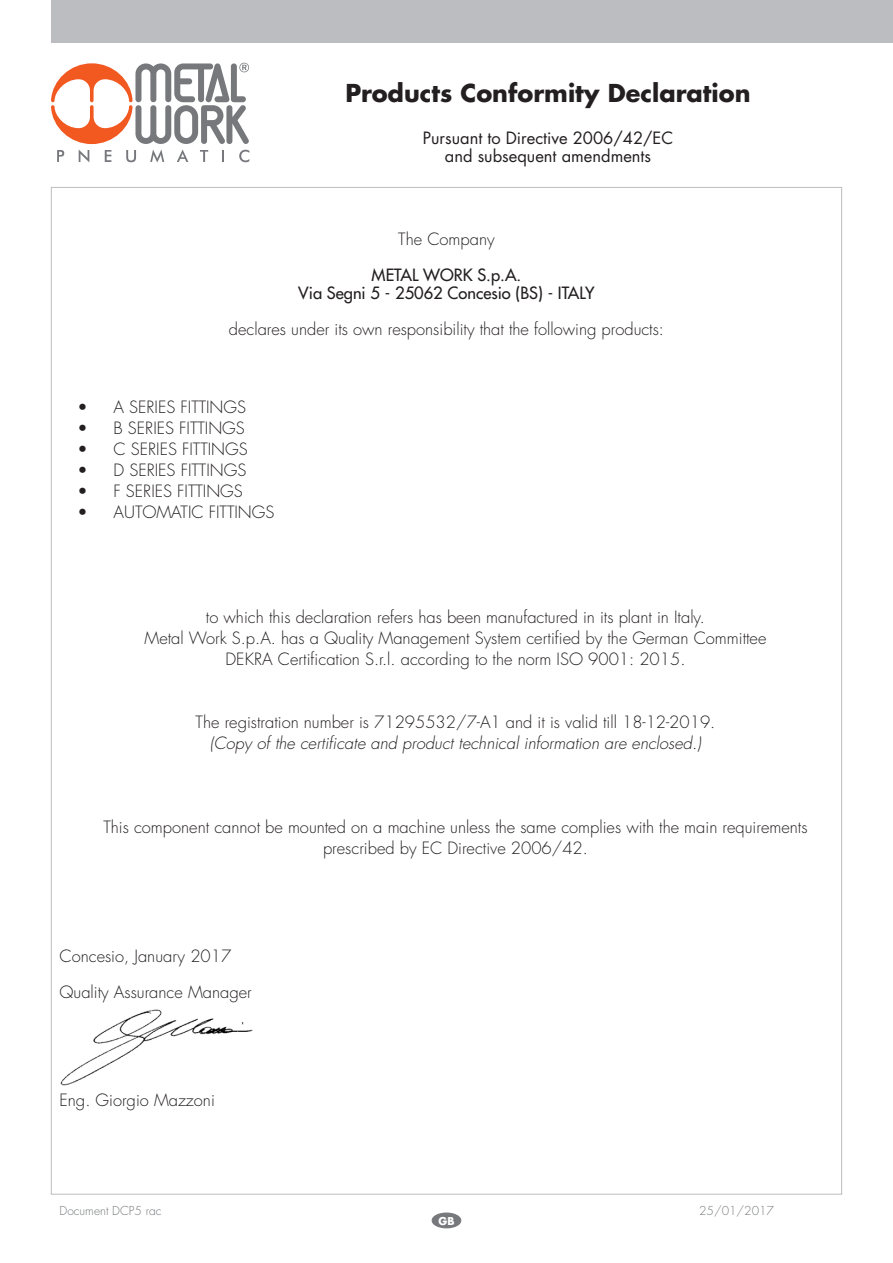
<style>
.page{position:relative;width:893px;height:1263px;background:#fff}
.page>*{position:absolute;margin:0;border:0;box-sizing:border-box;transform-origin:0 0}
.t1{font:700 24px "Futura Std";color:#231f20}
.Normale{font:300 16.5px/21px "Futura Std";color:#231f20;text-align:center}
.Normale-2{font:italic 300 16.5px "Futura Std";color:#231f20}
.t2{font:16.5px "Futura Std";color:#231f20}
.Normale-3{font:500 16.5px "Futura Std";color:#231f20}
.Titolo_3{font:300 16.5px "Futura Std";color:#231f20}
.t3{font:300 12px "Futura Std";color:#76787b}
.t4{font:700 10.5px "Futura Std";color:#fff}
</style>
<div class="page">
<div style="left:51px;top:0;width:842px;height:43px;background:#bcbdc0"></div>
<svg style="left:51px;top:63px;width:198px;height:99px"></svg>
<div style="left:432px;top:1213px;width:29px;height:15px;background:#76787b;border-radius:50%"></div>
<div style="left:432px;top:1213px;width:29px;height:15px;border:1px solid #76787b;border-radius:50%"></div>
<img style="left:60px;top:1009px;width:193px;height:77px">
<p class="t1" style="left:345px;top:78px;width:407px">Products Conformity Declaration</p>
<p class="t2" style="left:423px;top:128px;width:252px">Pursuant to Directive 2006/42/EC</p>
<p class="t2" style="left:445px;top:146px;width:208px">and subsequent amendments</p>
<p class="Normale" style="left:398px;top:229px;width:98px">The Company</p>
<p class="Normale-3" style="left:372px;top:265px;width:151px">METAL WORK S.p.A.</p>
<p class="Normale-3" style="left:298px;top:283px;width:298px">Via Segni 5 - 25062 Concesio (BS) - ITALY</p>
<p class="Normale" style="left:229px;top:319px;width:437px">declares under its own responsibility that the following products:</p>
<p class="Normale" style="left:78px;top:397px;width:170px">• A SERIES FITTINGS</p>
<p class="Normale" style="left:78px;top:418px;width:169px">• B SERIES FITTINGS</p>
<p class="Normale" style="left:78px;top:439px;width:172px">• C SERIES FITTINGS</p>
<p class="Normale" style="left:78px;top:460px;width:170px">• D SERIES FITTINGS</p>
<p class="Normale" style="left:78px;top:481px;width:167px">• F SERIES FITTINGS</p>
<p class="Normale" style="left:78px;top:502px;width:198px">• AUTOMATIC FITTINGS</p>
<p class="Normale" style="left:206px;top:607px;width:500px">to which this declaration refers has been manufactured in its plant in Italy.</p>
<p class="Normale" style="left:145px;top:628px;width:623px">Metal Work S.p.A. has a Quality Management System certified by the German Committee</p>
<p class="Normale" style="left:226px;top:649px;width:461px">DEKRA Certification S.r.l. according to the norm ISO 9001: 2015.</p>
<p class="Normale" style="left:196px;top:712px;width:521px">The registration number is 71295532/7-A1 and it is valid till 18-12-2019.</p>
<p class="Normale-2" style="left:210px;top:733px;width:493px">(Copy of the certificate and product technical information are enclosed.)</p>
<p class="Normale" style="left:103px;top:817px;width:706px">This component cannot be mounted on a machine unless the same complies with the main requirements prescribed by EC Directive 2006/42.</p>
<p class="Titolo_3" style="left:60px;top:946px;width:173px">Concesio, January 2017</p>
<p class="Titolo_3" style="left:60px;top:982px;width:194px">Quality Assurance Manager</p>
<p class="Normale" style="left:60px;top:1090px;width:157px">Eng. Giorgio Mazzoni</p>
<p class="t3" style="left:60px;top:1203px;width:104px">Document DCP5 rac</p>
<p class="t3" style="left:699px;top:1203px;width:76px">25/01/2017</p>
<p class="t4" style="left:438px;top:1214px;width:17px">GB</p>
</div>
